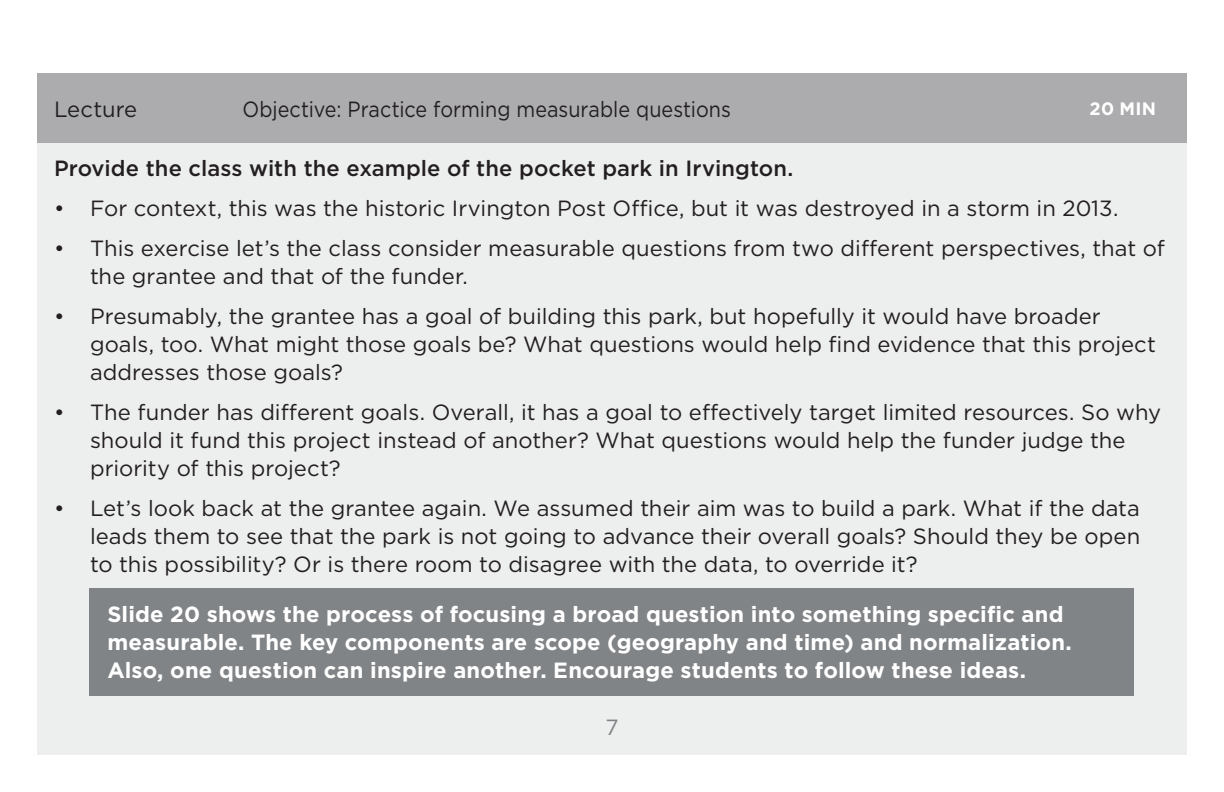
<style>
.page{position:relative;width:1224px;height:792px;background:#fff}
.page>*{position:absolute;margin:0;border:0;box-sizing:border-box;transform-origin:0 0}
.t1{font:22px/28px "Gotham";color:#231f20}
.t2{font:700 22px/28px "Gotham";letter-spacing:.005em;color:#fff}
.t3{font:500 22px "Gotham";letter-spacing:.005em;color:#231f20}
.t4{font:22px "Gotham";color:#231f20;scale:.9 1}
.t5{font:22px "Gotham";color:#818486}
.t6{font:700 18px "Gotham";color:#fff}
</style>
<div class="page">
<div style="left:37px;top:73px;width:1150px;height:682px;background:#edeeee"></div>
<div style="left:37px;top:73px;width:1150px;height:70px;background:#acacae"></div>
<div style="left:89px;top:588px;width:1045px;height:108px;background:#818486"></div>
<p class="t1" style="left:54px;top:95px;width:85px">Lecture</p>
<p class="t4" style="left:242px;top:95px;width:544px">Objective: Practice forming measurable questions</p>
<p class="t6" style="left:1090px;top:97px;width:68px">20 MIN</p>
<p class="t3" style="left:54px;top:154px;width:741px">Provide the class with the example of the pocket park in Irvington.</p>
<p class="t1" style="left:54px;top:194px;width:1066px">• For context, this was the historic Irvington Post Office, but it was destroyed in a storm in 2013.</p>
<p class="t1" style="left:90px;top:234px;width:1077px;text-indent:-36px">• This exercise let’s the class consider measurable questions from two different perspectives, that of the grantee and that of the funder.</p>
<p class="t1" style="left:90px;top:302px;width:1068px;text-indent:-36px">• Presumably, the grantee has a goal of building this park, but hopefully it would have broader goals, too. What might those goals be? What questions would help find evidence that this project addresses those goals?</p>
<p class="t1" style="left:90px;top:398px;width:1073px;text-indent:-36px">• The funder has different goals. Overall, it has a goal to effectively target limited resources. So why should it fund this project instead of another? What questions would help the funder judge the priority of this project?</p>
<p class="t1" style="left:90px;top:494px;width:1052px;text-align:justify;text-indent:-36px">• Let’s look back at the grantee again. We assumed their aim was to build a park. What if the data leads them to see that the park is not going to advance their overall goals? Should they be open to this possibility? Or is there room to disagree with the data, to override it?</p>
<p class="t2" style="left:107px;top:600px;width:966px">Slide 20 shows the process of focusing a broad question into something specific and measurable. The key components are scope (geography and time) and normalization.<br>Also, one question can inspire another. Encourage students to follow these ideas.</p>
<p class="t5" style="left:605px;top:713px;width:15px">7</p>
</div>
